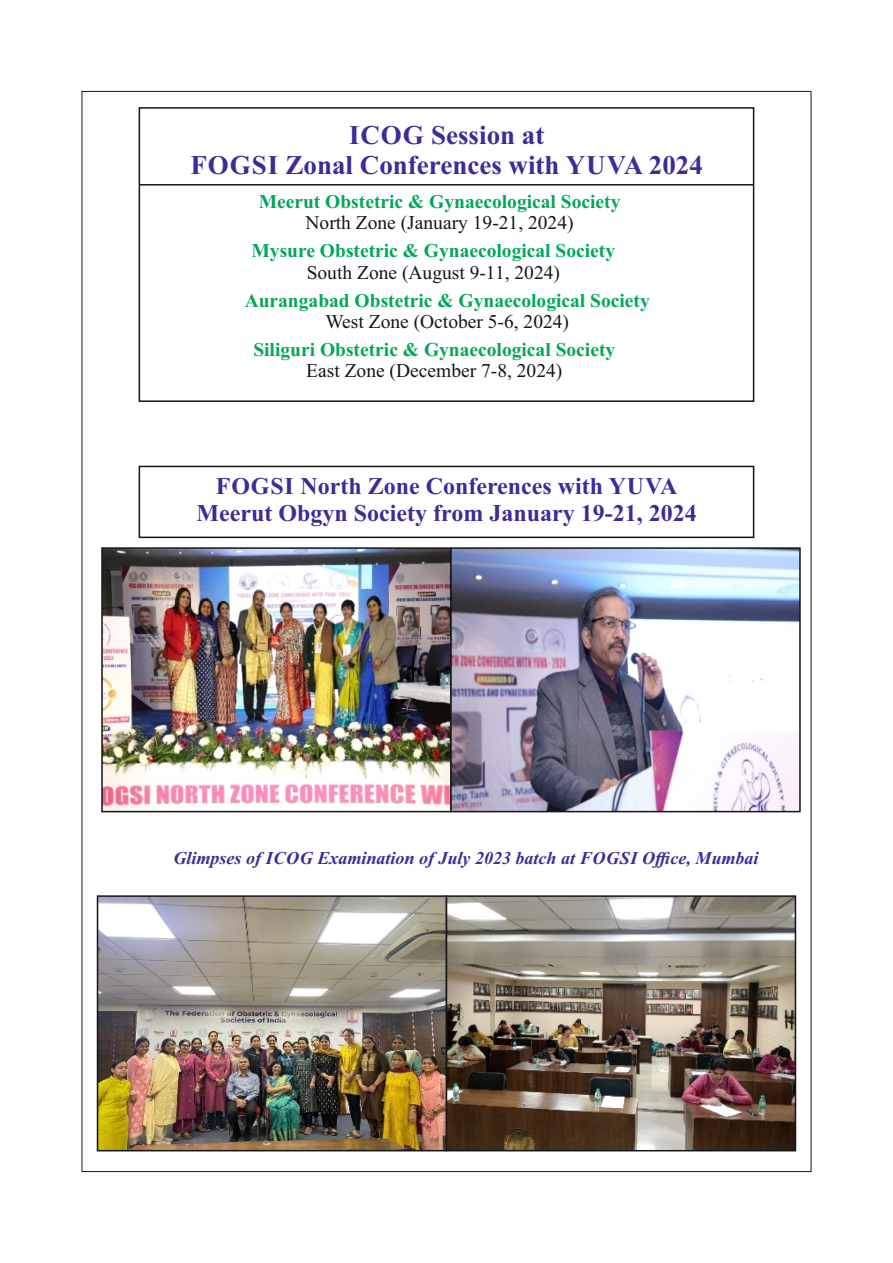
<style>
.page{position:relative;width:893px;height:1263px;background:#fff}
.page>*{position:absolute;margin:0;border:0;box-sizing:border-box;transform-origin:0 0}
.t1{font:700 27px/29.8px "Times New Roman";color:#3c2b99;text-align:center}
.t2{font:700 24px/26.5px "Times New Roman";color:#3c2b99;text-align:center}
.t3{font:700 19.5px "Times New Roman";color:#00a759}
.t4{font:19.5px "Times New Roman";color:#151616}
.t5{font:italic 700 18px "Times New Roman";color:#3c2b99}
</style>
<div class="page">
<div style="left:139px;top:107px;width:615px;height:295px;border:2px solid #151616"></div>
<div style="left:139px;top:466px;width:615px;height:72px;border:2px solid #151616"></div>
<hr style="left:139px;top:184px;width:615px;height:2px;background:#151616">
<img style="left:104px;top:550px;width:694px;height:259px">
<div style="left:101px;top:547px;width:351px;height:265px;border:2px solid #151616"></div>
<div style="left:450px;top:547px;width:351px;height:265px;border:2px solid #151616"></div>
<img style="left:100px;top:898px;width:693px;height:250px">
<div style="left:97px;top:895px;width:350px;height:256px;border:2px solid #151616"></div>
<div style="left:446px;top:895px;width:350px;height:256px;border:2px solid #151616"></div>
<h1 class="t1" style="left:191px;top:123px;width:514px">ICOG Session at<br>FOGSI Zonal Conferences with YUVA 2024</h1>
<p class="t3" style="left:259px;top:195px;width:363px">Meerut Obstetric &amp; Gynaecological Society</p>
<p class="t4" style="left:305px;top:216px;width:270px">North Zone (January 19-21, 2024)</p>
<p class="t3" style="left:252px;top:244px;width:365px">Mysure Obstetric &amp; Gynaecological Society</p>
<p class="t4" style="left:307px;top:265px;width:255px">South Zone (August 9-11, 2024)</p>
<p class="t3" style="left:245px;top:293px;width:407px">Aurangabad Obstetric &amp; Gynaecological Society</p>
<p class="t4" style="left:325px;top:315px;width:245px">West Zone (October 5-6, 2024)</p>
<p class="t3" style="left:253px;top:343px;width:363px">Siliguri Obstetric &amp; Gynaecological Society</p>
<p class="t4" style="left:306px;top:364px;width:258px">East Zone (December 7-8, 2024)</p>
<p class="t2" style="left:197px;top:475px;width:502px">FOGSI North Zone Conferences with YUVA<br>Meerut Obgyn Society from January 19-21, 2024</p>
<p class="t5" style="left:174px;top:852px;width:586px">Glimpses of ICOG Examination of July 2023 batch at FOGSI Office, Mumbai</p>
</div>
